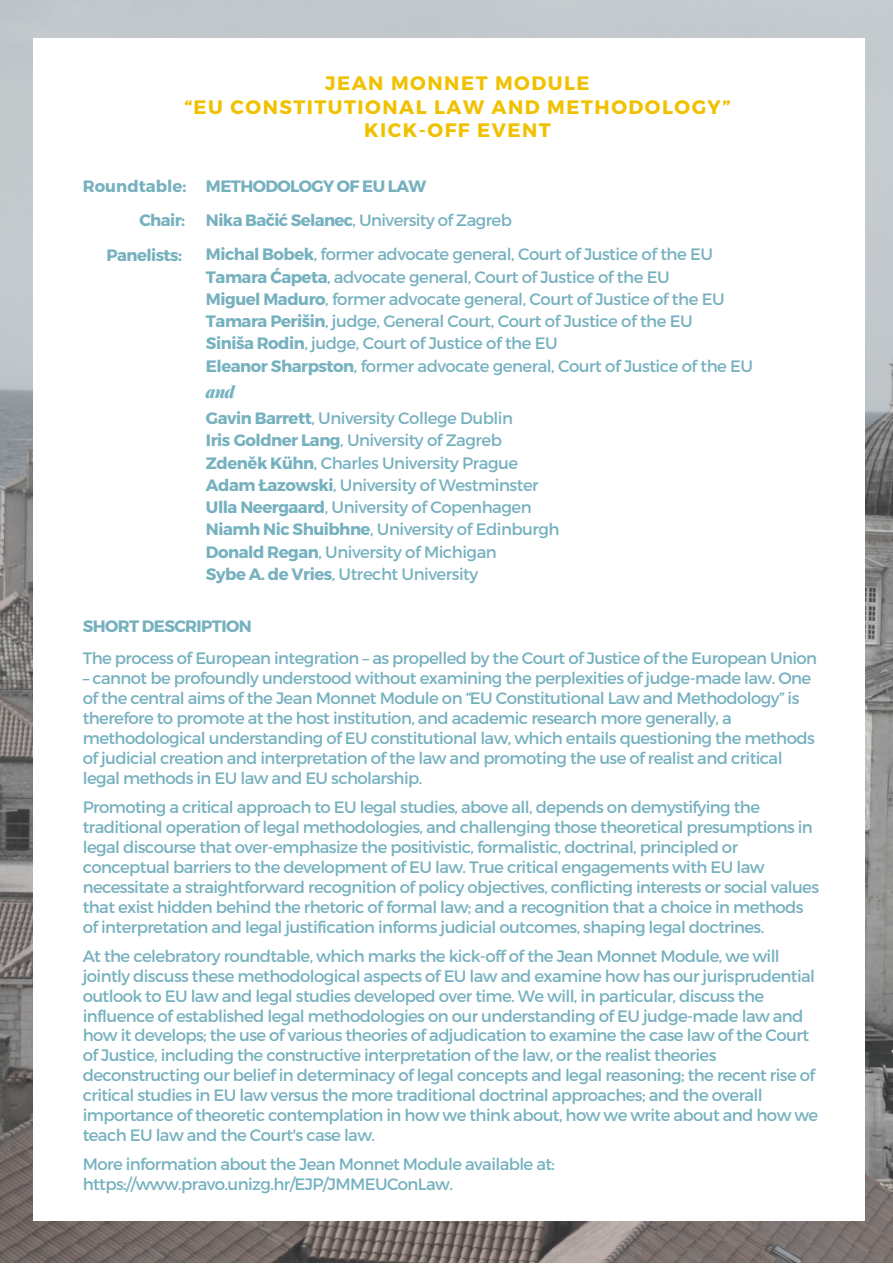
<style>
.page{position:relative;width:893px;height:1264px;background:#fff}
.page>*{position:absolute;margin:0;border:0;box-sizing:border-box;transform-origin:0 0}
.t1{font:700 19.5px "Montserrat";letter-spacing:.075em;color:#f1c100}
.t2{font:16.5px/20px "Montserrat";letter-spacing:-.035em;color:#76b1bf}
.t3{font:700 16.5px "Montserrat";letter-spacing:-.035em;color:#76b1bf}
.t4{font:700 16.5px "Montserrat";color:#76b1bf}
.t5{font:italic 900 16.5px "Playfair Display";color:#76b1bf}
.s1{font-weight:700}
</style>
<div class="page">
<img style="left:0;top:0;width:892px;height:1262px">
<div style="left:33px;top:38px;width:831px;height:1182px;background:#fff"></div>
<p class="t1" style="left:325px;top:71px;width:266px">JEAN MONNET MODULE</p>
<p class="t1" style="left:184px;top:94px;width:547px">“EU CONSTITUTIONAL LAW AND METHODOLOGY”</p>
<p class="t1" style="left:364px;top:118px;width:188px">KICK-OFF EVENT</p>
<p class="t4" style="left:83px;top:175px;width:105px">Roundtable:</p>
<p class="t3" style="left:206px;top:175px;width:222px">METHODOLOGY OF EU LAW</p>
<p class="t3" style="left:139px;top:210px;width:47px">Chair:</p>
<p class="t2" style="left:206px;top:210px;width:307px"><span class="s1">Nika Bačić Selanec</span>, University of Zagreb</p>
<p class="t3" style="left:107px;top:244px;width:77px">Panelists:</p>
<p class="t2" style="left:206px;top:244px;width:508px"><span class="s1">Michal Bobek</span>, former advocate general, Court of Justice of the EU</p>
<p class="t2" style="left:206px;top:266px;width:465px"><span class="s1">Tamara Ćapeta</span>, advocate general, Court of Justice of the EU</p>
<p class="t2" style="left:206px;top:288px;width:520px"><span class="s1">Miguel Maduro</span>, former advocate general, Court of Justice of the EU</p>
<p class="t2" style="left:206px;top:310px;width:488px"><span class="s1">Tamara Perišin</span>, judge, General Court, Court of Justice of the EU</p>
<p class="t2" style="left:206px;top:333px;width:353px"><span class="s1">Siniša Rodin</span>, judge, Court of Justice of the EU</p>
<p class="t2" style="left:206px;top:355px;width:548px"><span class="s1">Eleanor Sharpston</span>, former advocate general, Court of Justice of the EU</p>
<p class="t5" style="left:206px;top:380px;width:30px">and</p>
<p class="t2" style="left:206px;top:407px;width:308px"><span class="s1">Gavin Barrett</span>, University College Dublin</p>
<p class="t2" style="left:206px;top:430px;width:297px"><span class="s1">Iris Goldner Lang</span>, University of Zagreb</p>
<p class="t2" style="left:206px;top:452px;width:313px"><span class="s1">Zdeněk Kühn</span>, Charles University Prague</p>
<p class="t2" style="left:206px;top:474px;width:334px"><span class="s1">Adam Łazowski</span>, University of Westminster</p>
<p class="t2" style="left:206px;top:496px;width:327px"><span class="s1">Ulla Neergaard</span>, University of Copenhagen</p>
<p class="t2" style="left:206px;top:518px;width:355px"><span class="s1">Niamh Nic Shuibhne</span>, University of Edinburgh</p>
<p class="t2" style="left:206px;top:541px;width:292px"><span class="s1">Donald Regan</span>, University of Michigan</p>
<p class="t2" style="left:206px;top:563px;width:274px"><span class="s1">Sybe A. de Vries</span>, Utrecht University</p>
<p class="t3" style="left:83px;top:615px;width:170px">SHORT DESCRIPTION</p>
<p class="t2" style="left:83px;top:647px;width:735px">The process of European integration – as propelled by the Court of Justice of the European Union</p>
<p class="t2" style="left:83px;top:667px;width:733px">– cannot be profoundly understood without examining the perplexities of judge-made law. One of the central aims of the Jean Monnet Module on “EU Constitutional Law and Methodology” is therefore to promote at the host institution, and academic research more generally, a methodological understanding of EU constitutional law, which entails questioning the methods of judicial creation and interpretation of the law and promoting the use of realist and critical legal methods in EU law and EU scholarship.</p>
<p class="t2" style="left:83px;top:796px;width:737px">Promoting a critical approach to EU legal studies, above all, depends on demystifying the traditional operation of legal methodologies, and challenging those theoretical presumptions in legal discourse that over-emphasize the positivistic, formalistic, doctrinal, principled or conceptual barriers to the development of EU law. True critical engagements with EU law necessitate a straightforward recognition of policy objectives, conflicting interests or social values that exist hidden behind the rhetoric of formal law; and a recognition that a choice in methods of interpretation and legal justification informs judicial outcomes, shaping legal doctrines.</p>
<p class="t2" style="left:83px;top:944px;width:737px">At the celebratory roundtable, which marks the kick-off of the Jean Monnet Module, we will jointly discuss these methodological aspects of EU law and examine how has our jurisprudential outlook to EU law and legal studies developed over time. We will, in particular, discuss the influence of established legal methodologies on our understanding of EU judge-made law and how it develops; the use of various theories of adjudication to examine the case law of the Court of Justice, including the constructive interpretation of the law, or the realist theories deconstructing our belief in determinacy of legal concepts and legal reasoning; the recent rise of critical studies in EU law versus the more traditional doctrinal approaches; and the overall importance of theoretic contemplation in how we think about, how we write about and how we teach EU law and the Court's case law.</p>
<p class="t2" style="left:83px;top:1153px;width:474px">More information about the Jean Monnet Module available at: https://www.pravo.unizg.hr/EJP/JMMEUConLaw.</p>
</div>
